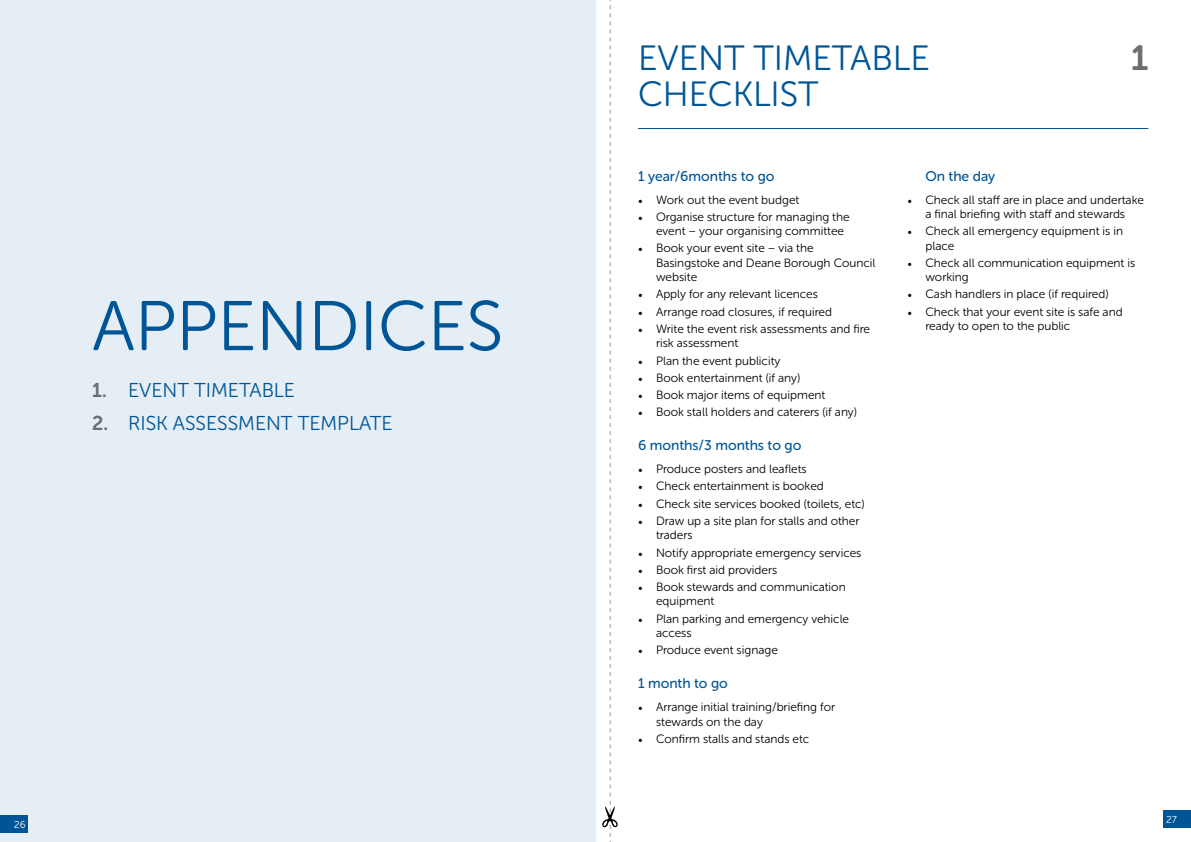
<style>
.page{position:relative;width:1191px;height:842px;background:#fff}
.page>*{position:absolute;margin:0;border:0;box-sizing:border-box;transform-origin:0 0}
.t1{font:70px "Museo Sans Rounded 300";color:#005596}
.t2{font:35px/36px "Museo Sans Rounded 300";color:#005596}
.t3{font:35px "Museo Sans Rounded 700";color:#6d6e71}
.t4{font:20px "Museo Sans Rounded 300";color:#005596}
.t5{font:14px "Museo Sans Rounded 500";color:#005596}
.t6{font:12px/14.4px "Museo Sans Rounded 300";color:#000}
.t7{font:10px "Museo Sans Rounded 300";color:#fff}
.s1{font-family:"Museo Sans Rounded 700";color:#6d6e71}
.s2{font-family:"Minion Pro"}
</style>
<div class="page">
<div style="left:0;top:0;width:595px;height:842px;background:#e6eef5"></div>
<hr style="left:638px;top:128px;width:510px;height:1px;background:#005596">
<div style="left:1162px;top:811px;width:29px;height:17px;background:#005596"></div>
<div style="left:0;top:816px;width:28px;height:17px;background:#005596"></div>
<svg style="left:602px;top:0;width:15px;height:842px"></svg>
<h1 class="t1" style="left:92px;top:288px;width:412px">APPENDICES</h1>
<p class="t4" style="left:92px;top:379px;width:204px"><span class="s1">1.</span> EVENT TIMETABLE</p>
<p class="t4" style="left:92px;top:412px;width:302px"><span class="s1">2.</span> RISK ASSESSMENT TEMPLATE</p>
<p class="t7" style="left:14px;top:819px;width:13px">26</p>
<p class="t2" style="left:638px;top:40px;width:293px">EVENT TIMETABLE<br>CHECKLIST</p>
<h2 class="t3" style="left:1131px;top:38px;width:19px">1</h2>
<p class="t5" style="left:638px;top:168px;width:138px">1 year/6months to go</p>
<p class="t6" style="left:638px;top:192px;width:163px"><span class="s2">•</span> Work out the event budget</p>
<p class="t6" style="left:656px;top:210px;width:195px;text-indent:-18px"><span class="s2">•</span> Organise structure for managing the event – your organising committee</p>
<p class="t6" style="left:656px;top:241px;width:221px;text-indent:-18px"><span class="s2">•</span> Book your event site – via the<br>Basingstoke and Deane Borough Council website</p>
<p class="t6" style="left:638px;top:287px;width:181px"><span class="s2">•</span> Apply for any relevant licences</p>
<p class="t6" style="left:638px;top:304px;width:195px"><span class="s2">•</span> Arrange road closures, if required</p>
<p class="t6" style="left:656px;top:322px;width:216px;text-indent:-18px"><span class="s2">•</span> Write the event risk assessments and fire risk assessment</p>
<p class="t6" style="left:638px;top:353px;width:144px"><span class="s2">•</span> Plan the event publicity</p>
<p class="t6" style="left:638px;top:370px;width:164px"><span class="s2">•</span> Book entertainment (if any)</p>
<p class="t6" style="left:638px;top:388px;width:189px"><span class="s2">•</span> Book major items of equipment</p>
<p class="t6" style="left:638px;top:405px;width:220px"><span class="s2">•</span> Book stall holders and caterers (if any)</p>
<p class="t5" style="left:638px;top:438px;width:165px">6 months/3 months to go</p>
<p class="t6" style="left:638px;top:462px;width:170px"><span class="s2">•</span> Produce posters and leaflets</p>
<p class="t6" style="left:638px;top:479px;width:187px"><span class="s2">•</span> Check entertainment is booked</p>
<p class="t6" style="left:638px;top:496px;width:228px"><span class="s2">•</span> Check site services booked (toilets, etc)</p>
<p class="t6" style="left:656px;top:514px;width:205px;text-indent:-18px"><span class="s2">•</span> Draw up a site plan for stalls and other traders</p>
<p class="t6" style="left:638px;top:545px;width:225px"><span class="s2">•</span> Notify appropriate emergency services</p>
<p class="t6" style="left:638px;top:562px;width:141px"><span class="s2">•</span> Book first aid providers</p>
<p class="t6" style="left:656px;top:580px;width:191px;text-indent:-18px"><span class="s2">•</span> Book stewards and communication equipment</p>
<p class="t6" style="left:656px;top:611px;width:195px;text-indent:-18px"><span class="s2">•</span> Plan parking and emergency vehicle access</p>
<p class="t6" style="left:638px;top:643px;width:141px"><span class="s2">•</span> Produce event signage</p>
<p class="t5" style="left:638px;top:676px;width:91px">1 month to go</p>
<p class="t6" style="left:656px;top:700px;width:181px;text-indent:-18px"><span class="s2">•</span> Arrange initial training/briefing for stewards on the day</p>
<p class="t6" style="left:638px;top:732px;width:173px"><span class="s2">•</span> Confirm stalls and stands etc</p>
<p class="t5" style="left:925px;top:168px;width:71px">On the day</p>
<p class="t6" style="left:907px;top:192px;width:238px;text-align:center"><span class="s2">•</span> Check all staff are in place and undertake a final briefing with staff and stewards</p>
<p class="t6" style="left:925px;top:224px;width:199px;text-indent:-18px"><span class="s2">•</span> Check all emergency equipment is in place</p>
<p class="t6" style="left:925px;top:256px;width:211px;text-indent:-18px"><span class="s2">•</span> Check all communication equipment is working</p>
<p class="t6" style="left:907px;top:287px;width:203px"><span class="s2">•</span> Cash handlers in place (if required)</p>
<p class="t6" style="left:925px;top:304px;width:199px;text-indent:-18px"><span class="s2">•</span> Check that your event site is safe and ready to open to the public</p>
<p class="t7" style="left:1166px;top:814px;width:12px">27</p>
</div>
